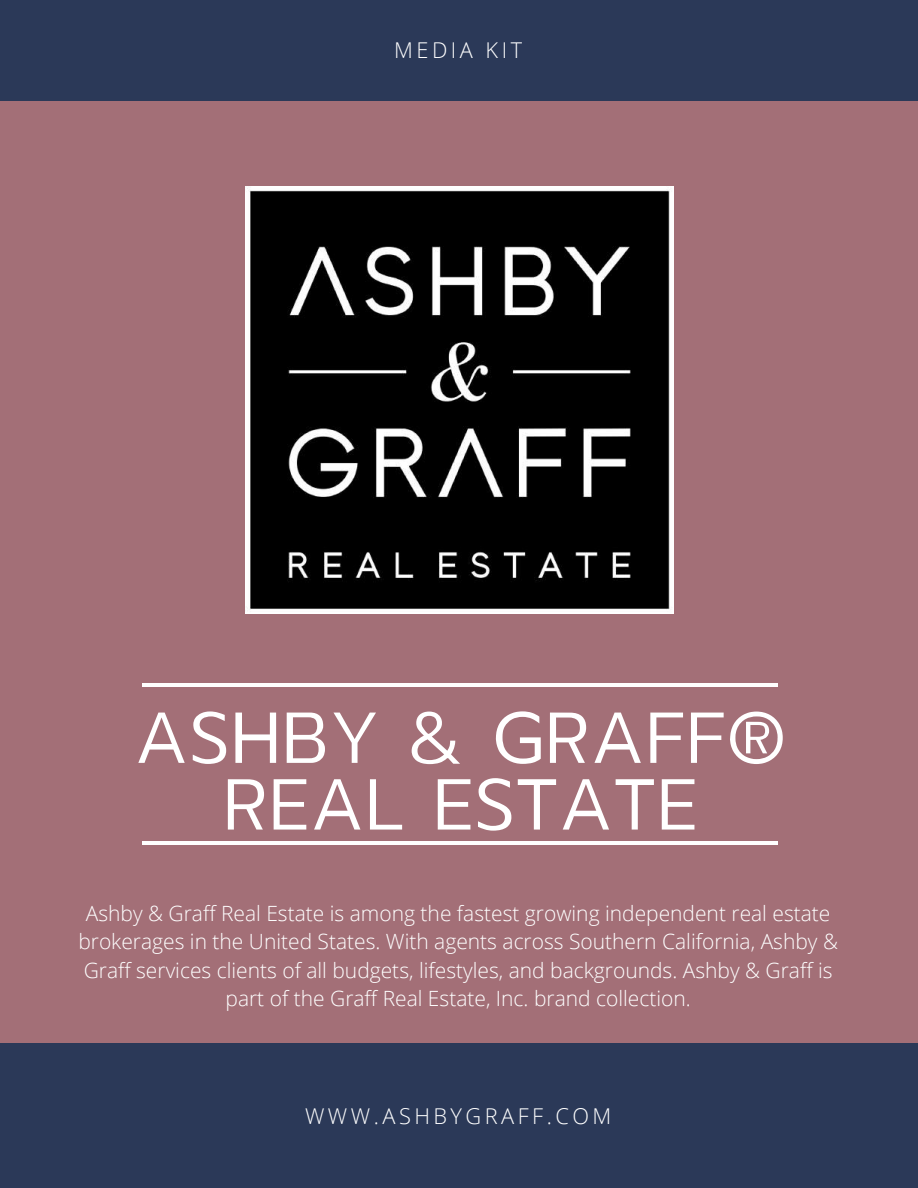
<style>
.page{position:relative;width:918px;height:1188px;background:#a36f77}
.page>*{position:absolute;margin:0;border:0;box-sizing:border-box;transform-origin:0 0}
.t1{font:300 72px/66.8px "Metzler";letter-spacing:.015em;color:#fff;text-align:center}
.t2{font:300 21.75px "Open Sans";letter-spacing:.16em;color:#fff}
.t3{font:300 21px/28.7px "Open Sans";color:#fff;text-align:center}
</style>
<div class="page">
<div style="left:0;top:1043px;width:918px;height:145px;background:#2b3958"></div>
<div style="left:0;top:0;width:918px;height:100px;background:#2b3958"></div>
<hr style="left:142px;top:683px;width:636px;height:4px;background:#fff">
<hr style="left:142px;top:842px;width:636px;height:3px;background:#fff">
<img style="left:246px;top:186px;width:427px;height:428px">
<p class="t2" style="left:394px;top:35px;width:129px">MEDIA KIT</p>
<h1 class="t1" style="left:134px;top:712px;width:653px">ASHBY &amp; GRAFF®<br>REAL ESTATE</h1>
<p class="t3" style="left:78px;top:898px;width:761px">Ashby &amp; Graff Real Estate is among the fastest growing independent real estate brokerages in the United States. With agents across Southern California, Ashby &amp; Graff services clients of all budgets, lifestyles, and backgrounds. Ashby &amp; Graff is part of the Graff Real Estate, Inc. brand collection.</p>
<p class="t2" style="left:305px;top:1100px;width:308px">WWW.ASHBYGRAFF.COM</p>
</div>
